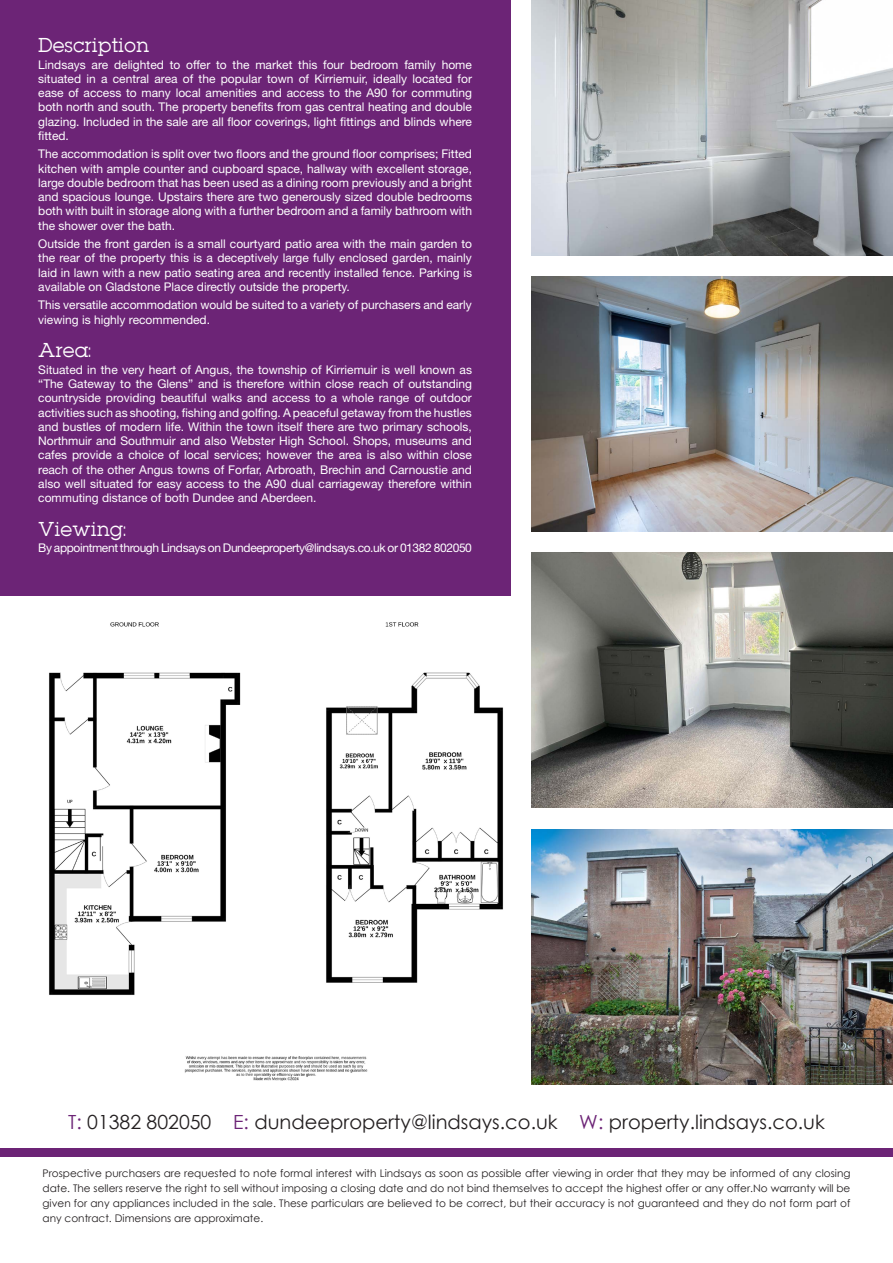
<style>
.page{position:relative;width:893px;height:1263px;background:#fff}
.page>*{position:absolute;margin:0;border:0;box-sizing:border-box;transform-origin:0 0}
.t1{font:19.5px "Century Gothic";color:#231f20}
.t2{font:18px "Lubalin";color:#fff}
.t3{font:12px/14.2px "Helvetica Neue LT Std";color:#fff;text-align:justify}
.t4{font:12px "Helvetica Neue LT Std";letter-spacing:-.03em;color:#fff}
.t5{font:10.5px/15px "Century Gothic";color:#231f20;text-align:justify}
.s1{color:#6c2476}
</style>
<div class="page">
<div style="left:0;top:0;width:510px;height:595px;background:#6c2476"></div>
<div style="left:0;top:1148px;width:893px;height:9px;background:#6c2476"></div>
<img style="left:531px;top:0;width:362px;height:255px">
<img style="left:531px;top:276px;width:362px;height:255px">
<img style="left:531px;top:553px;width:362px;height:255px">
<img style="left:531px;top:829px;width:362px;height:255px">
<img style="left:49px;top:622px;width:455px;height:458px">
<h2 class="t2" style="left:38px;top:33px;width:113px">Description</h2>
<p class="t3" style="left:38px;top:57px;width:435px">Lindsays are delighted to offer to the market this four bedroom family home situated in a central area of the popular town of Kirriemuir, ideally located for ease of access to many local amenities and access to the A90 for commuting both north and south. The property benefits from gas central heating and double glazing. Included in the sale are all floor coverings, light fittings and blinds where fitted.</p>
<p class="t3" style="left:38px;top:147px;width:435px">The accommodation is split over two floors and the ground floor comprises; Fitted kitchen with ample counter and cupboard space, hallway with excellent storage, large double bedroom that has been used as a dining room previously and a bright and spacious lounge. Upstairs there are two generously sized double bedrooms both with built in storage along with a further bedroom and a family bathroom with the shower over the bath.</p>
<p class="t3" style="left:38px;top:237px;width:435px">Outside the front garden is a small courtyard patio area with the main garden to the rear of the property this is a deceptively large fully enclosed garden, mainly laid in lawn with a new patio seating area and recently installed fence. Parking is available on Gladstone Place directly outside the property.</p>
<p class="t3" style="left:38px;top:298px;width:435px">This versatile accommodation would be suited to a variety of purchasers and early viewing is highly recommended.</p>
<h2 class="t2" style="left:38px;top:338px;width:54px">Area:</h2>
<p class="t3" style="left:38px;top:362px;width:435px">Situated in the very heart of Angus, the township of Kirriemuir is well known as “The Gateway to the Glens” and is therefore within close reach of outstanding countryside providing beautiful walks and access to a whole range of outdoor activities such as shooting, fishing and golfing. A peaceful getaway from the hustles and bustles of modern life. Within the town itself there are two primary schools, Northmuir and Southmuir and also Webster High School. Shops, museums and cafes provide a choice of local services; however the area is also within close reach of the other Angus towns of Forfar, Arbroath, Brechin and Carnoustie and also well situated for easy access to the A90 dual carriageway therefore within commuting distance of both Dundee and Aberdeen.</p>
<h2 class="t2" style="left:38px;top:517px;width:89px">Viewing:</h2>
<p class="t4" style="left:38px;top:541px;width:435px">By appointment through Lindsays on Dundeeproperty@lindsays.co.uk or 01382 802050</p>
<h1 class="t1" style="left:68px;top:1108px;width:758px"><span class="s1">T:</span> 01382 802050 <span class="s1">E:</span> dundeeproperty@lindsays.co.uk <span class="s1">W:</span> property.lindsays.co.uk</h1>
<p class="t5" style="left:43px;top:1166px;width:809px">Prospective purchasers are requested to note formal interest with Lindsays as soon as possible after viewing in order that they may be informed of any closing date. The sellers reserve the right to sell without imposing a closing date and do not bind themselves to accept the highest offer or any offer.No warranty will be given for any appliances included in the sale. These particulars are believed to be correct, but their accuracy is not guaranteed and they do not form part of any contract. Dimensions are approximate.</p>
</div>
